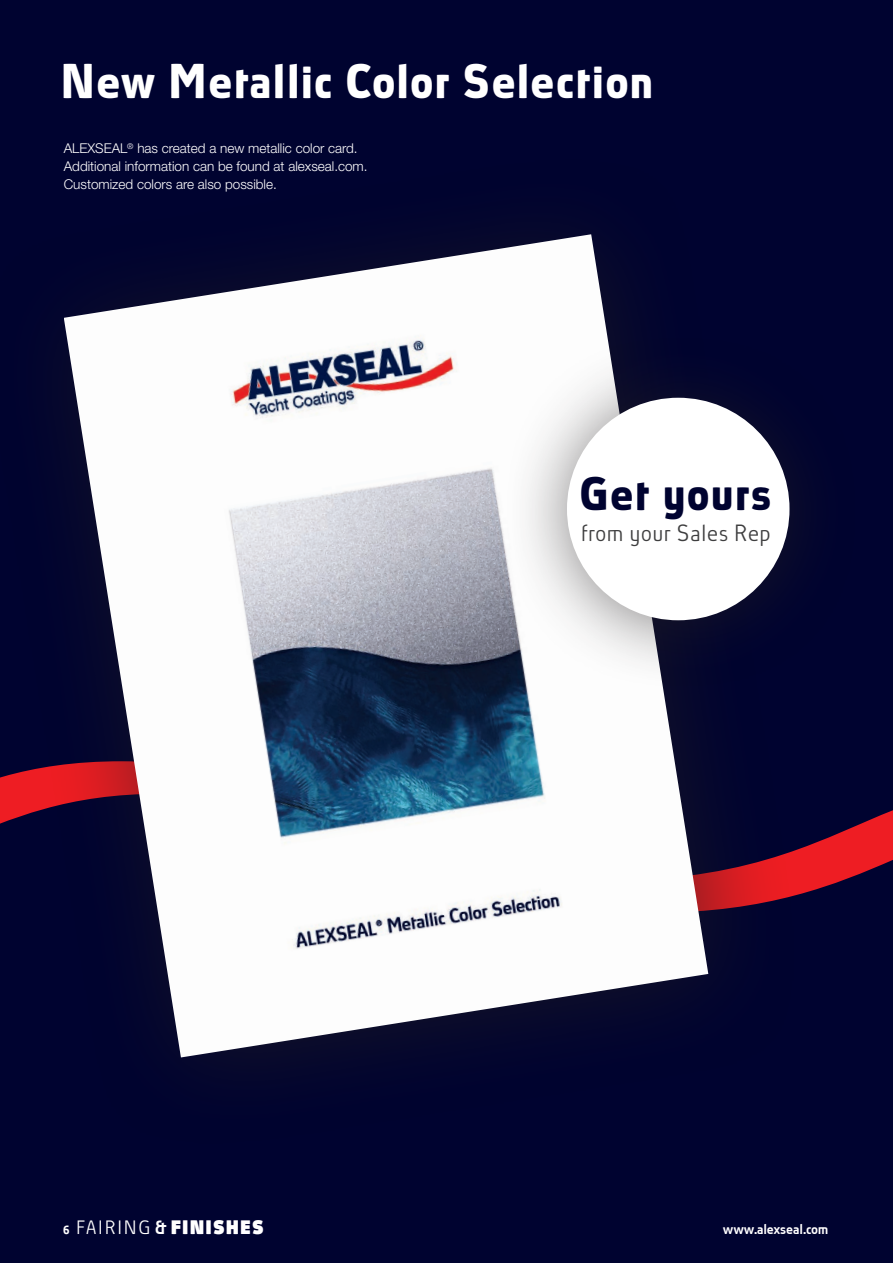
<style>
.page{position:relative;width:893px;height:1263px;background:#000330}
.page>*{position:absolute;margin:0;border:0;box-sizing:border-box;transform-origin:0 0}
.t1{font:700 45px "Absolut Pro";letter-spacing:.05em;color:#fff}
.t2{font:700 43.8px "Absolut Pro";letter-spacing:.05em;color:#000330}
.t3{font:300 21.9px "Absolut Pro";letter-spacing:.02em;color:#3e3e3f}
.t4{font:900 18px "Absolut Pro";letter-spacing:.095em;color:#fff}
.t5{font:300 13.5px/18px "Helvetica Neue LT Std";color:#fff}
.t6{font:500 13.5px "Absolut Pro";color:#fff}
.s1{font-weight:500;font-size:13.5px}
.s2{font-weight:300}
.s3{font-weight:500}
</style>
<div class="page">
<svg style="left:800px;top:810px;width:93px;height:84px;fill:#ee1d23"></svg>
<img style="left:64px;top:234px;width:644px;height:823px">
<div style="left:503px;top:334px;width:357px;height:357px;background:#231f20;opacity:.6"></div>
<div style="left:567px;top:398px;width:222px;height:222px;background:#fff;border-radius:50%"></div>
<h1 class="t1" style="left:64px;top:53px;width:593px">New Metallic Color Selection</h1>
<p class="t5" style="left:64px;top:139px;width:305px">ALEXSEAL<sup>®</sup> has created a new metallic color card.<br>Additional information can be found at alexseal.com.<br>Customized colors are also possible.</p>
<h2 class="t2" style="left:582px;top:466px;width:192px">Get yours</h2>
<h3 class="t3" style="left:583px;top:519px;width:191px">from your Sales Rep</h3>
<h3 class="t4" style="left:64px;top:1220px;width:202px"><span class="s1">6</span> <span class="s2">FAIRING</span> <span class="s3">&amp;</span> FINISHES</h3>
<p class="t6" style="left:724px;top:1220px;width:107px">www.alexseal.com</p>
</div>
